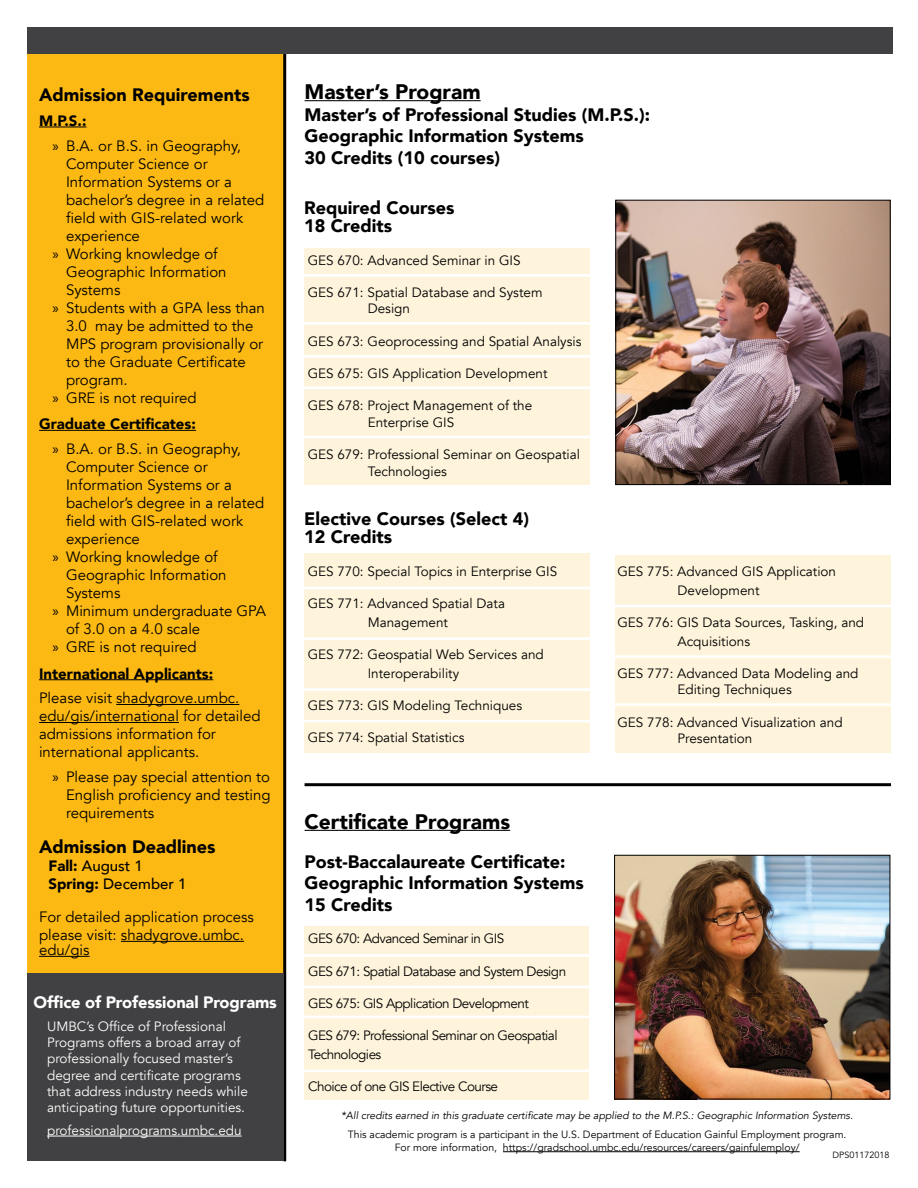
<style>
.page{position:relative;width:918px;height:1188px;background:#fff}
.page>*{position:absolute;margin:0;border:0;box-sizing:border-box;transform-origin:0 0}
.t1{font:900 21px "Avenir";color:#000}
.t2{font:900 18px/21.6px "Avenir";color:#000}
.t3{font:900 16.5px "Avenir";letter-spacing:-.01em;color:#fff}
.t4{font:15px/18px "Avenir";color:#000}
.t5{font:500 15px/18px "Avenir";color:#000}
.t6{font:900 15px "Avenir";color:#000}
.t7{font:15px "Avenir";color:#000101}
.t8{font:13.5px/16.5px "Avenir";color:#000}
.t9{font:13.5px/16.2px "Avenir";color:#fff}
.t10{font:13.5px/18.8px "Avenir";letter-spacing:-.04em;color:#000}
.t11{font:10.5px/12.6px "Avenir";color:#000;text-align:center}
.t12{font:italic 10.5px "Avenir";color:#000}
.t13{font:9px "Avenir";color:#000}
.s1{font-weight:900}
.s2{font-family:"Myriad Pro"}
.s3{color:#000101}
</style>
<div class="page">
<div style="left:27px;top:27px;width:258px;height:1134px;background:#fdb913"></div>
<hr style="left:283px;top:27px;width:3px;height:1134px;background:#000">
<hr style="left:39px;top:127px;width:47px;height:1px;background:#000">
<hr style="left:39px;top:430px;width:157px;height:1px;background:#000">
<hr style="left:39px;top:679px;width:174px;height:1px;background:#000">
<hr style="left:116px;top:704px;width:123px;height:1px;background:#000">
<hr style="left:39px;top:722px;width:140px;height:1px;background:#000">
<hr style="left:121px;top:941px;width:81px;height:1px;background:#000">
<hr style="left:202px;top:941px;width:42px;height:1px;background:#000101">
<hr style="left:39px;top:956px;width:51px;height:1px;background:#000101">
<div style="left:27px;top:974px;width:256px;height:187px;background:#414042"></div>
<hr style="left:47px;top:1136px;width:134px;height:1px;background:#fff">
<hr style="left:181px;top:1136px;width:61px;height:1px;background:#fff">
<div style="left:27px;top:27px;width:866px;height:27px;background:#414042"></div>
<hr style="left:305px;top:100px;width:176px;height:1px;background:#000">
<hr style="left:305px;top:830px;width:205px;height:1px;background:#000">
<div style="left:615px;top:555px;width:275px;height:198px;background:#fef4db"></div>
<div style="left:305px;top:248px;width:285px;height:237px;background:#fef4db"></div>
<div style="left:305px;top:553px;width:285px;height:200px;background:#fef4db"></div>
<div style="left:305px;top:926px;width:284px;height:173px;background:#fef4db"></div>
<hr style="left:302px;top:587px;width:293px;height:2px;background:#fff">
<hr style="left:302px;top:274px;width:293px;height:3px;background:#fff">
<hr style="left:302px;top:322px;width:288px;height:3px;background:#fff">
<hr style="left:304px;top:355px;width:291px;height:3px;background:#fff">
<hr style="left:613px;top:605px;width:278px;height:2px;background:#fff">
<hr style="left:302px;top:386px;width:293px;height:3px;background:#fff">
<hr style="left:305px;top:783px;width:586px;height:3px;background:#000">
<hr style="left:302px;top:436px;width:293px;height:2px;background:#fff">
<hr style="left:302px;top:637px;width:293px;height:3px;background:#fff">
<hr style="left:302px;top:688px;width:293px;height:3px;background:#fff">
<hr style="left:302px;top:720px;width:293px;height:2px;background:#fff">
<hr style="left:615px;top:655px;width:280px;height:3px;background:#fff">
<hr style="left:615px;top:703px;width:280px;height:3px;background:#fff">
<hr style="left:302px;top:954px;width:293px;height:3px;background:#fff">
<hr style="left:302px;top:986px;width:288px;height:2px;background:#fff">
<hr style="left:302px;top:1016px;width:288px;height:2px;background:#fff">
<hr style="left:302px;top:1070px;width:288px;height:2px;background:#fff">
<img style="left:617px;top:202px;width:272px;height:281px">
<div style="left:615px;top:200px;width:276px;height:285px;border:1px solid #000"></div>
<img style="left:616px;top:857px;width:272px;height:240px">
<div style="left:614px;top:855px;width:276px;height:244px;border:1px solid #000"></div>
<hr style="left:503px;top:1151px;width:297px;height:1px;background:#000101">
<p class="t2" style="left:39px;top:84px;width:212px">Admission Requirements</p>
<p class="t4" style="left:53px;top:109px;width:190px;line-height:24.8px;text-indent:-14px"><span class="s1">M.P.S.:<br></span><span class="s2">»</span> B.A. or B.S. in Geography,</p>
<p class="t4" style="left:66px;top:155px;width:143px">Computer Science or</p>
<p class="t4" style="left:66px;top:173px;width:167px">Information Systems or a</p>
<p class="t4" style="left:66px;top:191px;width:200px">bachelor’s degree in a related</p>
<p class="t4" style="left:66px;top:209px;width:179px">field with GIS-related work</p>
<p class="t4" style="left:66px;top:227px;width:75px">experience</p>
<p class="t4" style="left:53px;top:245px;width:167px"><span class="s2">»</span> Working knowledge of</p>
<p class="t4" style="left:66px;top:263px;width:162px">Geographic Information</p>
<p class="t4" style="left:66px;top:281px;width:56px">Systems</p>
<p class="t4" style="left:53px;top:299px;width:214px"><span class="s2">»</span> Students with a GPA less than</p>
<p class="t4" style="left:66px;top:317px;width:189px">3.0 may be admitted to the</p>
<p class="t4" style="left:66px;top:335px;width:199px">MPS program provisionally or</p>
<p class="t4" style="left:66px;top:353px;width:181px">to the Graduate Certificate</p>
<p class="t4" style="left:66px;top:371px;width:63px">program.</p>
<p class="t4" style="left:53px;top:389px;width:146px"><span class="s2">»</span> GRE is not required</p>
<p class="t4" style="left:53px;top:412px;width:190px;line-height:24.8px;text-indent:-14px"><span class="s1">Graduate Certificates:<br></span><span class="s2">»</span> B.A. or B.S. in Geography,</p>
<p class="t4" style="left:66px;top:458px;width:143px">Computer Science or</p>
<p class="t4" style="left:66px;top:476px;width:167px">Information Systems or a</p>
<p class="t4" style="left:66px;top:494px;width:200px">bachelor’s degree in a related</p>
<p class="t4" style="left:66px;top:512px;width:179px">field with GIS-related work</p>
<p class="t4" style="left:66px;top:530px;width:75px">experience</p>
<p class="t4" style="left:53px;top:548px;width:167px"><span class="s2">»</span> Working knowledge of</p>
<p class="t4" style="left:66px;top:566px;width:162px">Geographic Information</p>
<p class="t4" style="left:66px;top:584px;width:56px">Systems</p>
<p class="t4" style="left:53px;top:602px;width:215px"><span class="s2">»</span> Minimum undergraduate GPA</p>
<p class="t4" style="left:66px;top:620px;width:136px">of 3.0 on a 4.0 scale</p>
<p class="t4" style="left:53px;top:638px;width:146px"><span class="s2">»</span> GRE is not required</p>
<p class="t6" style="left:39px;top:661px;width:176px">International Applicants:</p>
<p class="t4" style="left:39px;top:689px;width:223px">Please visit shadygrove.umbc. edu/gis/international for detailed admissions information for international applicants.</p>
<p class="t4" style="left:66px;top:768px;width:206px;text-align:justify;text-indent:-14px"><span class="s2">»</span> Please pay special attention to English proficiency and testing requirements</p>
<p class="t2" style="left:39px;top:836px;width:178px">Admission Deadlines</p>
<p class="t5" style="left:48px;top:856px;width:140px"><span class="s1">Fall:</span> August 1<br><span class="s1">Spring:</span> December 1</p>
<p class="t4" style="left:39px;top:908px;width:216px">For detailed application process please visit: shadygrove.<span class="s3">umbc.</span></p>
<p class="t7" style="left:39px;top:941px;width:52px">edu/gis</p>
<p class="t3" style="left:34px;top:988px;width:245px">Office of Professional Programs</p>
<p class="t9" style="left:47px;top:1019px;width:202px">UMBC’s Office of Professional Programs offers a broad array of professionally focused master’s degree and certificate programs that address industry needs while anticipating future opportunities.</p>
<p class="t9" style="left:47px;top:1123px;width:196px">professionalprograms.umbc.edu</p>
<h1 class="t1" style="left:305px;top:74px;width:178px">Master’s Program</h1>
<p class="t2" style="left:305px;top:103px;width:347px">Master’s of Professional Studies (M.P.S.):<br>Geographic Information Systems<br>30 Credits (10 courses)</p>
<p class="t2" style="left:304px;top:197px;width:152px;line-height:18.8px">Required Courses<br>18 Credits</p>
<p class="t8" style="left:308px;top:252px;width:214px">GES 670: Advanced Seminar in GIS</p>
<p class="t8" style="left:368px;top:284px;width:176px;text-indent:-60px">GES 671: Spatial Database and System<br>Design</p>
<p class="t8" style="left:308px;top:333px;width:275px">GES 673: Geoprocessing and Spatial Analysis</p>
<p class="t8" style="left:308px;top:365px;width:241px">GES 675: GIS Application Development</p>
<p class="t8" style="left:368px;top:397px;width:166px;text-indent:-60px">GES 678: Project Management of the<br>Enterprise GIS</p>
<p class="t8" style="left:368px;top:446px;width:214px;line-height:17.2px;text-indent:-60px">GES 679: Professional Seminar on Geospatial<br>Technologies</p>
<p class="t2" style="left:304px;top:509px;width:226px;line-height:18.8px">Elective Courses (Select 4)<br>12 Credits</p>
<p class="t8" style="left:308px;top:563px;width:251px">GES 770: Special Topics in Enterprise GIS</p>
<p class="t8" style="left:308px;top:594px;width:199px;line-height:18.8px;text-align:center">GES 771: Advanced Spatial Data<br>Management</p>
<p class="t8" style="left:368px;top:645px;width:178px;line-height:18.8px;text-indent:-60px">GES 772: Geospatial Web Services and<br>Interoperability</p>
<p class="t8" style="left:308px;top:697px;width:216px">GES 773: GIS Modeling Techniques</p>
<p class="t8" style="left:308px;top:729px;width:158px">GES 774: Spatial Statistics</p>
<h1 class="t1" style="left:305px;top:803px;width:207px">Certificate Programs</h1>
<p class="t2" style="left:305px;top:850px;width:281px">Post-Baccalaureate Certificate:<br>Geographic Information Systems<br>15 Credits</p>
<p class="t10" style="left:308px;top:930px;width:198px">GES 670: Advanced Seminar in GIS</p>
<p class="t10" style="left:308px;top:962px;width:260px">GES 671: Spatial Database and System Design</p>
<p class="t10" style="left:308px;top:994px;width:222px">GES 675: GIS Application Development</p>
<p class="t10" style="left:308px;top:1026px;width:251px">GES 679: Professional Seminar on Geospatial<br>Technologies</p>
<p class="t10" style="left:308px;top:1077px;width:192px">Choice of one GIS Elective Course</p>
<p class="t8" style="left:678px;top:562px;width:160px;line-height:18.8px;text-indent:-60px">GES 775: Advanced GIS Application<br>Development</p>
<p class="t8" style="left:678px;top:613px;width:188px;line-height:18.8px;text-indent:-60px">GES 776: GIS Data Sources, Tasking, and<br>Acquisitions</p>
<p class="t8" style="left:617px;top:665px;width:243px;text-align:center">GES 777: Advanced Data Modeling and<br>Editing Techniques</p>
<p class="t8" style="left:678px;top:714px;width:167px;text-indent:-60px">GES 778: Advanced Visualization and<br>Presentation</p>
<p class="t12" style="left:341px;top:1109px;width:513px">*All credits earned in this graduate certificate may be applied to the M.P.S.: Geographic Information Systems.</p>
<p class="t11" style="left:348px;top:1129px;width:500px">This academic program is a participant in the U.S. Department of Education Gainful Employment program.<br>For more information, <span class="s3">https://gradschool.umbc.edu/resources/careers/gainfulemploy/</span></p>
<p class="t13" style="left:833px;top:1150px;width:58px">DPS01172018</p>
</div>
